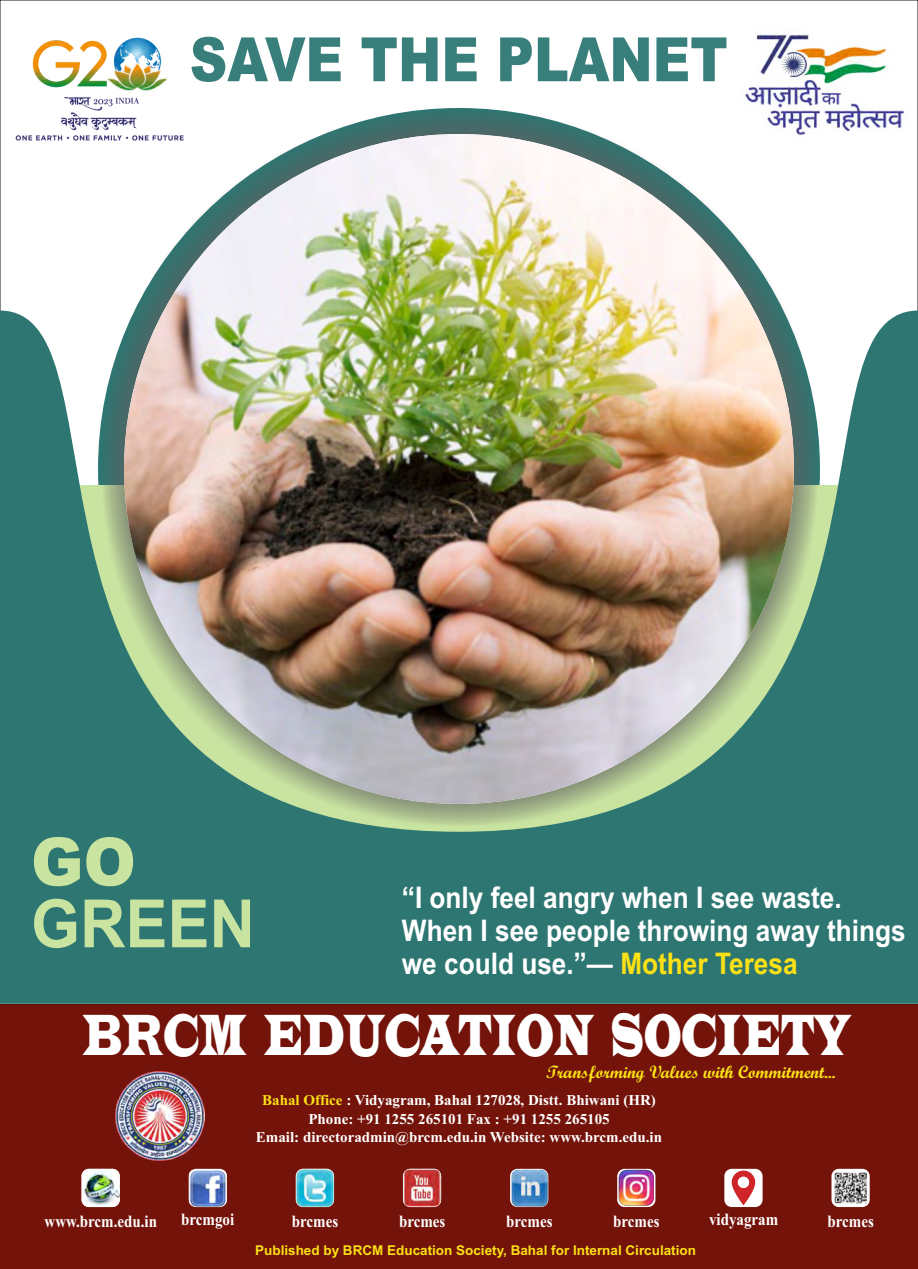
<style>
.page{position:relative;width:918px;height:1269px;background:#fff}
.page>*{position:absolute;margin:0;border:0;box-sizing:border-box;transform-origin:0 0}
.t1{font:700 66.6px/61.8px "Arial";color:#c9e4a1;scale:.95 1}
.t2{font:900 61.2px "Arial";color:#387f7b;scale:.85 1}
.t3{font:60.15px "Latin Wide";color:#fff;scale:.46 1}
.t4{font:700 29.85px/33.3px "Arial";color:#fff;scale:.88 1}
.t5{font:18px "Script MT Bold";color:#fbe116}
.t6{font:700 17.1px "Times New Roman";color:#fff;scale:.88 1}
.t7{font:700 15px/18.3px "Times New Roman";color:#fff;text-align:center}
.t8{font:700 13.5px "Arial";color:#fbe116}
.s1{font-weight:900}
.s2{color:#fbe116}
</style>
<div class="page">
<div style="left:0;top:1001px;width:918px;height:268px;background:#73130a"></div>
<img style="left:82px;top:1169px;width:38px;height:38px;border-radius:7px">
<svg style="left:192px;top:1169px;width:32px;height:1px"></svg>
<img style="left:189px;top:1170px;width:38px;height:37px">
<img style="left:296px;top:1169px;width:38px;height:38px">
<img style="left:403px;top:1169px;width:38px;height:38px">
<img style="left:510px;top:1169px;width:38px;height:38px">
<svg style="left:617px;top:1173px;width:1px;height:30px"></svg>
<img style="left:618px;top:1169px;width:37px;height:38px">
<svg style="left:724px;top:1169px;width:39px;height:38px"></svg>
<svg style="left:832px;top:1169px;width:38px;height:38px"></svg>
<img style="left:835px;top:1172px;width:31px;height:32px">
<div style="left:0;top:311px;width:918px;height:693px;background:#2e7672"></div>
<div style="left:101px;top:111px;width:716px;height:716px;background:#5f5f5f;opacity:.98"></div>
<img style="left:124px;top:134px;width:670px;height:670px;border-radius:50%">
<img style="left:116px;top:1072px;width:89px;height:89px">
<img style="left:15px;top:114px;width:168px;height:34px">
<img style="left:32px;top:37px;width:151px;height:77px">
<img style="left:739px;top:34px;width:166px;height:107px">
<p class="t2" style="left:190px;top:37px;width:635px">SAVE THE PLANET</p>
<p class="t1" style="left:31px;top:837px;width:237px"><span class="s1">GO<br></span>GREEN</p>
<p class="t4" style="left:402px;top:883px;width:574px">“I only feel angry when I see waste.<br>When I see people throwing away things we could use.”— <span class="s2">Mother Teresa</span></p>
<p class="t3" style="left:83px;top:1012px;width:1670px">BRCM EDUCATION SOCIETY</p>
<p class="t5" style="left:546px;top:1066px;width:291px">Transforming Values with Commitment...</p>
<p class="t7" style="left:256px;top:1093px;width:408px"><span class="s2">Bahal Office</span> : Vidyagram, Bahal 127028, Distt. Bhiwani (HR)<br>Phone: +91 1255 265101 Fax : +91 1255 265105<br>Email: directoradmin@brcm.edu.in Website: www.brcm.edu.in</p>
<p class="t6" style="left:45px;top:1215px;width:130px">www.brcm.edu.in</p>
<p class="t6" style="left:181px;top:1214px;width:62px">brcmgoi</p>
<p class="t6" style="left:292px;top:1215px;width:54px">brcmes</p>
<p class="t6" style="left:399px;top:1215px;width:54px">brcmes</p>
<p class="t6" style="left:506px;top:1215px;width:54px">brcmes</p>
<p class="t6" style="left:613px;top:1215px;width:54px">brcmes</p>
<p class="t6" style="left:709px;top:1214px;width:80px">vidyagram</p>
<p class="t6" style="left:828px;top:1215px;width:54px">brcmes</p>
<p class="t8" style="left:255px;top:1245px;width:442px">Published by BRCM Education Society, Bahal for Internal Circulation</p>
</div>
